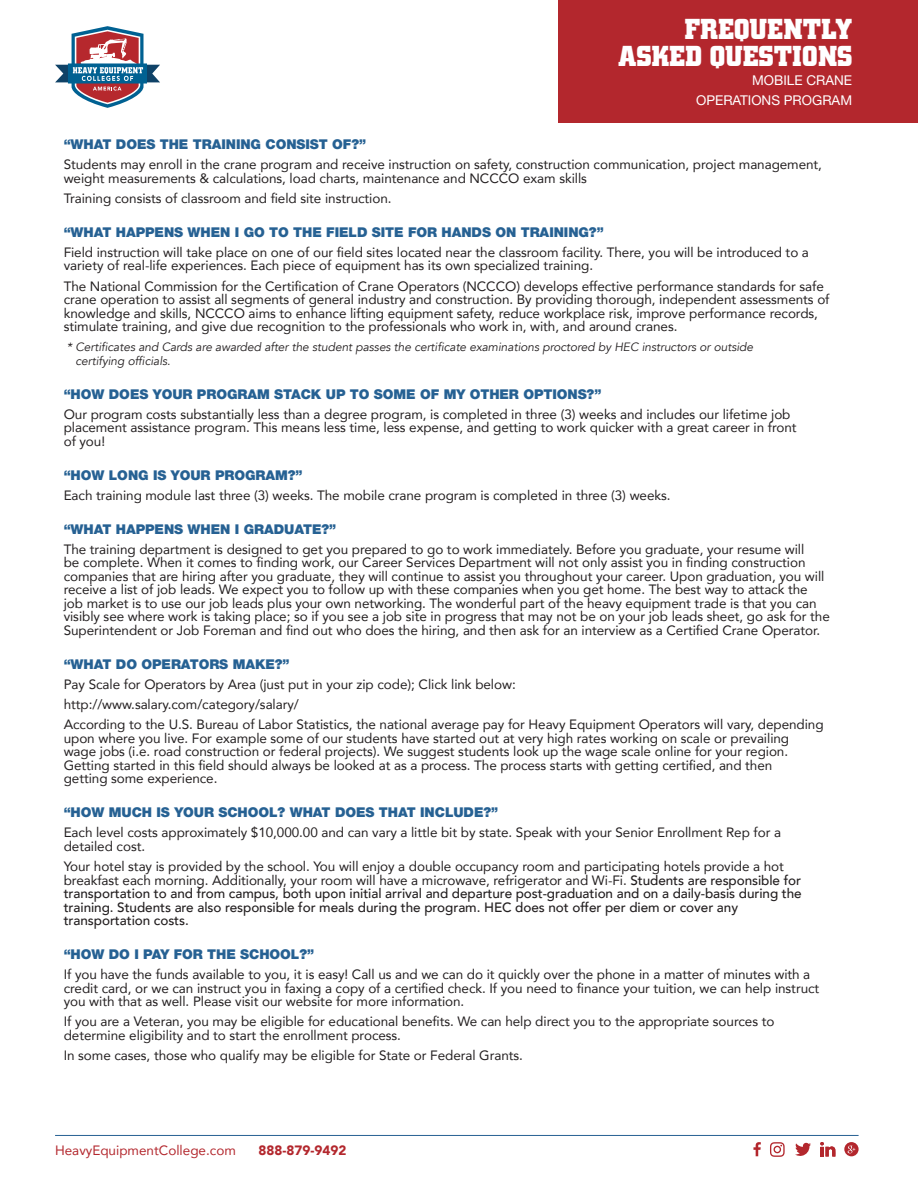
<style>
.page{position:relative;width:918px;height:1188px;background:#fff}
.page>*{position:absolute;margin:0;border:0;box-sizing:border-box;transform-origin:0 0}
.t1{font:700 30px/27px "City D";color:#fff;text-align:right}
.t2{font:13.5px/13.5px "Avenir";letter-spacing:-.005em;color:#231f20}
.t3{font:500 13.5px/13.5px "Avenir";letter-spacing:-.005em;color:#231f20}
.t4{font:900 13.5px "Helvetica Neue";letter-spacing:-.005em;color:#266193}
.t5{font:13.5px "Helvetica Neue";color:#fff}
.t6{font:13.5px "Avenir";color:#b3272d}
.t7{font:900 13.5px "Avenir";color:#b3272d}
.t8{font:italic 12px/13.5px "Avenir";letter-spacing:-.005em;color:#231f20}
.s1{font-weight:400}
</style>
<div class="page">
<div style="left:558px;top:0;width:360px;height:122px;background:#b3272d"></div>
<svg style="left:55px;top:26px;width:105px;height:82px"></svg>
<hr style="left:55px;top:1135px;width:804px;height:1px;background:#266193">
<svg style="left:753px;top:1142px;width:8px;height:14px"></svg>
<svg style="left:770px;top:1142px;width:15px;height:15px"></svg>
<svg style="left:795px;top:1143px;width:16px;height:13px"></svg>
<svg style="left:820px;top:1142px;width:15px;height:15px"></svg>
<svg style="left:844px;top:1142px;width:15px;height:14px"></svg>
<p class="t1" style="left:618px;top:16px;width:235px">FREQUENTLY<br>ASKED QUESTIONS</p>
<p class="t5" style="left:752px;top:72px;width:102px">MOBILE CRANE</p>
<p class="t5" style="left:696px;top:92px;width:158px">OPERATIONS PROGRAM</p>
<p class="t4" style="left:64px;top:136px;width:304px">“WHAT DOES THE TRAINING CONSIST OF?”</p>
<p class="t2" style="left:64px;top:157px;width:760px">Students may enroll in the crane program and receive instruction on safety, construction communication, project management, weight measurements &amp; calculations, load charts, maintenance and NCCCO exam skills</p>
<p class="t2" style="left:64px;top:191px;width:329px">Training consists of classroom and field site instruction.</p>
<p class="t4" style="left:64px;top:224px;width:541px">“WHAT HAPPENS WHEN I GO TO THE FIELD SITE FOR HANDS ON TRAINING?”</p>
<p class="t2" style="left:64px;top:245px;width:747px">Field instruction will take place on one of our field sites located near the classroom facility. There, you will be introduced to a variety of real-life experiences. Each piece of equipment has its own specialized training.</p>
<p class="t2" style="left:64px;top:279px;width:767px">The National Commission for the Certification of Crane Operators (NCCCO) develops effective performance standards for safe crane operation to assist all segments of general industry and construction. By providing thorough, independent assessments of knowledge and skills, NCCCO aims to enhance lifting equipment safety, reduce workplace risk, improve performance records, stimulate training, and give due recognition to the professionals who work in, with, and around cranes.</p>
<p class="t8" style="left:76px;top:341px;width:679px;text-indent:-9px">* Certificates and Cards are awarded after the student passes the certificate examinations proctored by HEC instructors or outside certifying officials.</p>
<p class="t4" style="left:64px;top:386px;width:539px">“HOW DOES YOUR PROGRAM STACK UP TO SOME OF MY OTHER OPTIONS?”</p>
<p class="t2" style="left:64px;top:407px;width:734px">Our program costs substantially less than a degree program, is completed in three (3) weeks and includes our lifetime job placement assistance program. This means less time, less expense, and getting to work quicker with a great career in front of you!</p>
<p class="t4" style="left:64px;top:467px;width:240px">“HOW LONG IS YOUR PROGRAM?”</p>
<p class="t2" style="left:64px;top:488px;width:608px">Each training module last three (3) weeks. The mobile crane program is completed in three (3) weeks.</p>
<p class="t4" style="left:64px;top:521px;width:274px">“WHAT HAPPENS WHEN I GRADUATE?”</p>
<p class="t2" style="left:64px;top:542px;width:768px">The training department is designed to get you prepared to go to work immediately. Before you graduate, your resume will<br>be complete. When it comes to finding work, our Career Services Department will not only assist you in finding construction companies that are hiring after you graduate, they will continue to assist you throughout your career. Upon graduation, you will receive a list of job leads. We expect you to follow up with these companies when you get home. The best way to attack the job market is to use our job leads plus your own networking. The wonderful part of the heavy equipment trade is that you can visibly see where work is taking place; so if you see a job site in progress that may not be on your job leads sheet, go ask for the Superintendent or Job Foreman and find out who does the hiring, and then ask for an interview as a Certified Crane Operator.</p>
<p class="t4" style="left:64px;top:656px;width:227px">“WHAT DO OPERATORS MAKE?”</p>
<p class="t2" style="left:64px;top:677px;width:454px">Pay Scale for Operators by Area (just put in your zip code); Click link below:</p>
<p class="t2" style="left:64px;top:697px;width:237px">http://www.salary.com/category/salary/</p>
<p class="t2" style="left:64px;top:718px;width:761px">According to the U.S. Bureau of Labor Statistics, the national average pay for Heavy Equipment Operators will vary, depending upon where you live. For example some of our students have started out at very high rates working on scale or prevailing wage jobs (i.e. road construction or federal projects). We suggest students look up the wage scale online for your region.<br>Getting started in this field should always be looked at as a process. The process starts with getting certified, and then<br>getting some experience.</p>
<p class="t4" style="left:64px;top:804px;width:436px">“HOW MUCH IS YOUR SCHOOL? WHAT DOES THAT INCLUDE?”</p>
<p class="t2" style="left:64px;top:826px;width:719px">Each level costs approximately $10,000.00 and can vary a little bit by state. Speak with your Senior Enrollment Rep for a detailed cost.</p>
<p class="t3" style="left:64px;top:859px;width:740px"><span class="s1">Your hotel stay is provided by the school. You will enjoy a double occupancy room and participating hotels provide a hot breakfast each morning. Additionally, your room will have a microwave, refrigerator and Wi-Fi.</span> Students are responsible for transportation to and from campus, both upon initial arrival and departure post-graduation and on a daily-basis during the training. Students are also responsible for meals during the program. HEC does not offer per diem or cover any transportation costs.</p>
<p class="t4" style="left:64px;top:946px;width:252px">“HOW DO I PAY FOR THE SCHOOL?”</p>
<p class="t2" style="left:64px;top:967px;width:757px">If you have the funds available to you, it is easy! Call us and we can do it quickly over the phone in a matter of minutes with a credit card, or we can instruct you in faxing a copy of a certified check. If you need to finance your tuition, we can help instruct you with that as well. Please visit our website for more information.</p>
<p class="t2" style="left:64px;top:1015px;width:712px">If you are a Veteran, you may be eligible for educational benefits. We can help direct you to the appropriate sources to determine eligibility and to start the enrollment process.</p>
<p class="t2" style="left:64px;top:1048px;width:461px">In some cases, those who qualify may be eligible for State or Federal Grants.</p>
<p class="t6" style="left:55px;top:1139px;width:182px">HeavyEquipmentCollege.com</p>
<p class="t7" style="left:258px;top:1139px;width:89px">888-879-9492</p>
</div>
